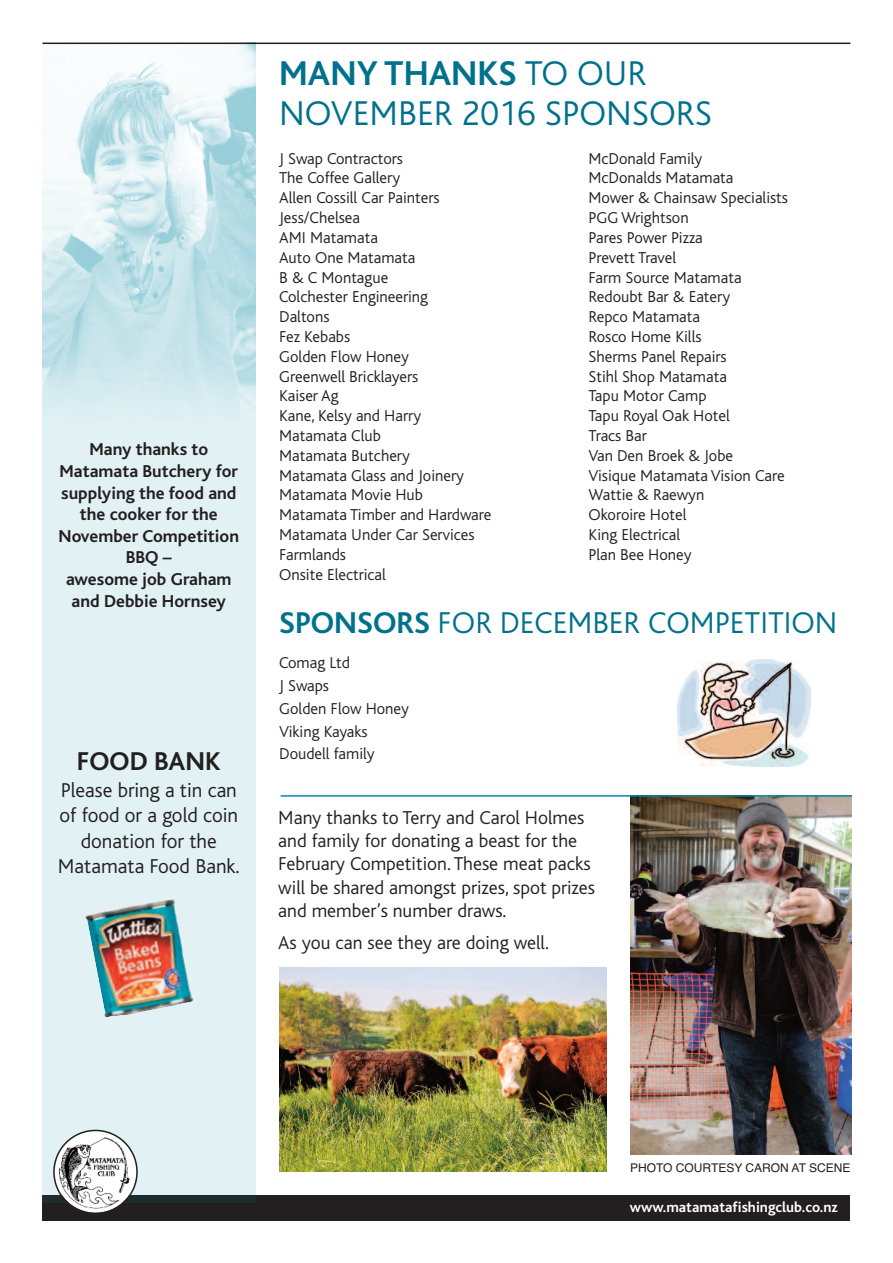
<style>
.page{position:relative;width:893px;height:1263px;background:#fff}
.page>*{position:absolute;margin:0;border:0;box-sizing:border-box;transform-origin:0 0}
.t1{font:300 36px/40.2px "Bliss";color:#00718c}
.t2{font:300 31.5px "Bliss";color:#00718c}
.t3{font:700 27px "Bliss";color:#231f20}
.t4{font:300 21px/25.2px "Bliss";color:#231f20;text-align:center}
.t5{font:300 19.5px/23.4px "Bliss";color:#231f20}
.t6{font:700 18px/21.6px "Bliss";color:#231f20;text-align:center}
.t7{font:300 16.5px/22.8px "Bliss";color:#231f20}
.t8{font:700 15px "Bliss";color:#fff}
.t9{font:12px "Helvetica";color:#231f20}
.s1{font-weight:700}
</style>
<div class="page">
<div style="left:43px;top:1195px;width:807px;height:25px;background:#231f20"></div>
<img style="left:43px;top:44px;width:212px;height:1158px">
<svg style="left:53px;top:1130px;width:85px;height:83px"></svg>
<hr style="left:43px;top:43px;width:807px;height:1px;background:#231f20">
<img style="left:85px;top:898px;width:109px;height:120px">
<img style="left:279px;top:968px;width:328px;height:203px">
<img style="left:631px;top:797px;width:221px;height:357px">
<hr style="left:281px;top:795px;width:571px;height:2px;background:#0089a5">
<img style="left:677px;top:660px;width:134px;height:106px">
<p class="t6" style="left:59px;top:441px;width:182px">Many thanks to<br>Matamata Butchery for supplying the food and the cooker for the<br>November Competition<br>BBQ –<br>awesome job Graham and Debbie Hornsey</p>
<h3 class="t3" style="left:77px;top:752px;width:145px">FOOD BANK</h3>
<p class="t4" style="left:58px;top:780px;width:183px">Please bring a tin can of food or a gold coin donation for the<br>Matamata Food Bank.</p>
<h1 class="t1" style="left:279px;top:57px;width:434px"><span class="s1">MANY THANKS</span> TO OUR<br>NOVEMBER 2016 SPONSORS</h1>
<p class="t7" style="left:279px;top:148px;width:125px">J Swap Contractors</p>
<p class="t7" style="left:589px;top:148px;width:115px">McDonald Family</p>
<p class="t7" style="left:279px;top:168px;width:122px">The Coffee Gallery</p>
<p class="t7" style="left:589px;top:168px;width:146px">McDonalds Matamata</p>
<p class="t7" style="left:279px;top:188px;width:162px">Allen Cossill Car Painters</p>
<p class="t7" style="left:589px;top:188px;width:201px">Mower &amp; Chainsaw Specialists</p>
<p class="t7" style="left:279px;top:208px;width:82px">Jess/Chelsea</p>
<p class="t7" style="left:589px;top:208px;width:102px">PGG Wrightson</p>
<p class="t7" style="left:279px;top:228px;width:100px">AMI Matamata</p>
<p class="t7" style="left:589px;top:228px;width:116px">Pares Power Pizza</p>
<p class="t7" style="left:279px;top:247px;width:138px">Auto One Matamata</p>
<p class="t7" style="left:589px;top:247px;width:89px">Prevett Travel</p>
<p class="t7" style="left:279px;top:267px;width:111px">B &amp; C Montague</p>
<p class="t7" style="left:589px;top:267px;width:155px">Farm Source Matamata</p>
<p class="t7" style="left:279px;top:287px;width:150px">Colchester Engineering</p>
<p class="t7" style="left:589px;top:287px;width:143px">Redoubt Bar &amp; Eatery</p>
<p class="t7" style="left:279px;top:307px;width:52px">Daltons</p>
<p class="t7" style="left:589px;top:307px;width:113px">Repco Matamata</p>
<p class="t7" style="left:279px;top:327px;width:72px">Fez Kebabs</p>
<p class="t7" style="left:589px;top:327px;width:114px">Rosco Home Kills</p>
<p class="t7" style="left:279px;top:346px;width:131px">Golden Flow Honey</p>
<p class="t7" style="left:589px;top:346px;width:140px">Sherms Panel Repairs</p>
<p class="t7" style="left:279px;top:366px;width:141px">Greenwell Bricklayers</p>
<p class="t7" style="left:589px;top:366px;width:140px">Stihl Shop Matamata</p>
<p class="t7" style="left:279px;top:386px;width:61px">Kaiser Ag</p>
<p class="t7" style="left:589px;top:386px;width:119px">Tapu Motor Camp</p>
<p class="t7" style="left:279px;top:406px;width:144px">Kane, Kelsy and Harry</p>
<p class="t7" style="left:589px;top:406px;width:143px">Tapu Royal Oak Hotel</p>
<p class="t7" style="left:279px;top:426px;width:103px">Matamata Club</p>
<p class="t7" style="left:589px;top:426px;width:60px">Tracs Bar</p>
<p class="t7" style="left:279px;top:445px;width:132px">Matamata Butchery</p>
<p class="t7" style="left:589px;top:445px;width:146px">Van Den Broek &amp; Jobe</p>
<p class="t7" style="left:279px;top:465px;width:186px">Matamata Glass and Joinery</p>
<p class="t7" style="left:589px;top:465px;width:198px">Visique Matamata Vision Care</p>
<p class="t7" style="left:279px;top:485px;width:145px">Matamata Movie Hub</p>
<p class="t7" style="left:589px;top:485px;width:117px">Wattie &amp; Raewyn</p>
<p class="t7" style="left:279px;top:505px;width:214px">Matamata Timber and Hardware</p>
<p class="t7" style="left:589px;top:505px;width:99px">Okoroire Hotel</p>
<p class="t7" style="left:279px;top:525px;width:197px">Matamata Under Car Services</p>
<p class="t7" style="left:589px;top:525px;width:93px">King Electrical</p>
<p class="t7" style="left:279px;top:544px;width:68px">Farmlands</p>
<p class="t7" style="left:589px;top:544px;width:104px">Plan Bee Honey</p>
<p class="t7" style="left:279px;top:564px;width:108px">Onsite Electrical</p>
<h2 class="t2" style="left:279px;top:612px;width:560px"><span class="s1">SPONSORS</span> FOR DECEMBER COMPETITION</h2>
<p class="t7" style="left:279px;top:653px;width:131px">Comag Ltd<br>J Swaps<br>Golden Flow Honey<br>Viking Kayaks<br>Doudell family</p>
<p class="t5" style="left:278px;top:807px;width:318px">Many thanks to Terry and Carol Holmes and family for donating a beast for the February Competition. These meat packs will be shared amongst prizes, spot prizes and member’s number draws.</p>
<p class="t5" style="left:278px;top:933px;width:272px">As you can see they are doing well.</p>
<p class="t9" style="left:630px;top:1161px;width:222px">PHOTO COURTESY CARON AT SCENE</p>
<p class="t8" style="left:630px;top:1202px;width:209px">www.matamatafishingclub.co.nz</p>
</div>
